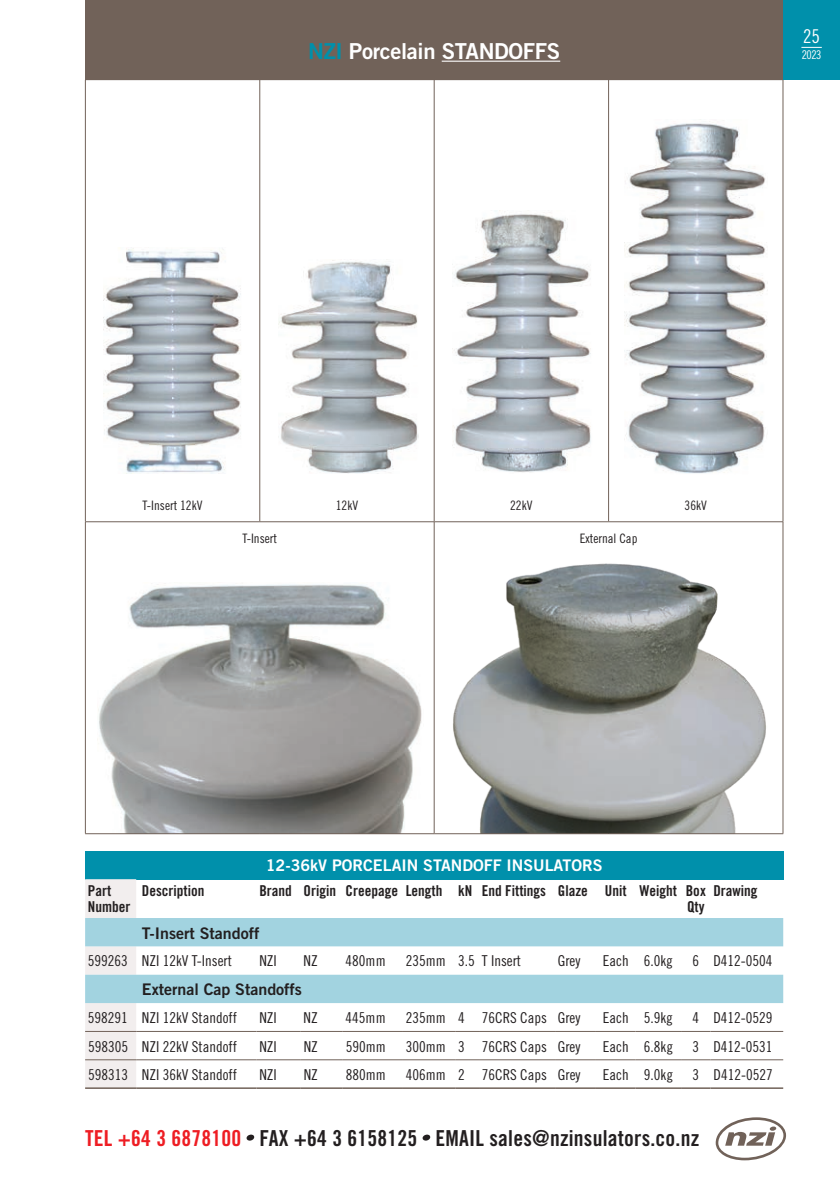
<style>
.page{position:relative;width:840px;height:1191px;background:#fff}
.page>*{position:absolute;margin:0;border:0;box-sizing:border-box;transform-origin:0 0}
.t1{font:22px "Trade Gothic Bold Cond Twenty";letter-spacing:.01em;color:#231f20}
.t2{font:22px "Trade Gothic Bold Two";letter-spacing:-.015em;color:#fff}
.t3{font:19px "Trade Gothic Cond Eighteen";color:#fff}
.t4{font:16px "Trade Gothic Bold Two";color:#231f20}
.t5{font:16px "Trade Gothic Bold Two";color:#fff}
.t6{font:15px "Trade Gothic Cond Eighteen";color:#231f20}
.t7{font:15px/16px "Trade Gothic Bold Cond Twenty";color:#231f20}
.t8{font:13px "Trade Gothic Cond Eighteen";color:#231f20}
.t9{font:12px "Trade Gothic Cond Eighteen";color:#fff}
.s1{color:#0090ab}
.s2{color:#ee1d23}
</style>
<div class="page">
<div style="left:85px;top:851px;width:697px;height:28px;background:#0090ab"></div>
<div style="left:85px;top:879px;width:51px;height:208px;background:#f2eeee"></div>
<svg style="left:85px;top:918px;width:697px;height:85px;fill:#a2d3e0"></svg>
<hr style="left:85px;top:1031px;width:51px;height:1px;background:#716259">
<hr style="left:136px;top:1031px;width:120px;height:1px;background:#716259">
<hr style="left:256px;top:1031px;width:44px;height:1px;background:#716259">
<hr style="left:300px;top:1031px;width:42px;height:1px;background:#716259">
<hr style="left:342px;top:1031px;width:61px;height:1px;background:#716259">
<hr style="left:403px;top:1031px;width:52px;height:1px;background:#716259">
<svg style="left:455px;top:1031px;width:23px;height:1px"></svg>
<hr style="left:478px;top:1031px;width:76px;height:1px;background:#716259">
<hr style="left:554px;top:1031px;width:41px;height:1px;background:#716259">
<hr style="left:595px;top:1031px;width:40px;height:1px;background:#716259">
<hr style="left:635px;top:1031px;width:45px;height:1px;background:#716259">
<hr style="left:680px;top:1031px;width:30px;height:1px;background:#716259">
<hr style="left:710px;top:1031px;width:72px;height:1px;background:#716259">
<hr style="left:85px;top:1059px;width:51px;height:1px;background:#716259">
<hr style="left:136px;top:1059px;width:120px;height:1px;background:#716259">
<hr style="left:85px;top:1087px;width:51px;height:2px;background:#716259">
<hr style="left:136px;top:1087px;width:120px;height:2px;background:#716259">
<hr style="left:256px;top:1087px;width:44px;height:2px;background:#716259">
<hr style="left:300px;top:1087px;width:42px;height:2px;background:#716259">
<hr style="left:342px;top:1087px;width:61px;height:2px;background:#716259">
<hr style="left:403px;top:1087px;width:52px;height:2px;background:#716259">
<hr style="left:455px;top:1087px;width:23px;height:2px;background:#716259">
<hr style="left:478px;top:1087px;width:76px;height:2px;background:#716259">
<hr style="left:554px;top:1087px;width:41px;height:2px;background:#716259">
<hr style="left:595px;top:1087px;width:40px;height:2px;background:#716259">
<hr style="left:635px;top:1087px;width:45px;height:2px;background:#716259">
<hr style="left:680px;top:1087px;width:30px;height:2px;background:#716259">
<hr style="left:710px;top:1087px;width:72px;height:2px;background:#716259">
<hr style="left:256px;top:1059px;width:44px;height:1px;background:#716259">
<hr style="left:300px;top:1059px;width:42px;height:1px;background:#716259">
<hr style="left:342px;top:1059px;width:61px;height:1px;background:#716259">
<hr style="left:403px;top:1059px;width:52px;height:1px;background:#716259">
<svg style="left:455px;top:1059px;width:23px;height:1px"></svg>
<hr style="left:478px;top:1059px;width:76px;height:1px;background:#716259">
<hr style="left:554px;top:1059px;width:41px;height:1px;background:#716259">
<hr style="left:595px;top:1059px;width:40px;height:1px;background:#716259">
<hr style="left:635px;top:1059px;width:45px;height:1px;background:#716259">
<hr style="left:680px;top:1059px;width:30px;height:1px;background:#716259">
<hr style="left:710px;top:1059px;width:72px;height:1px;background:#716259">
<img style="left:97px;top:584px;width:325px;height:249px">
<img style="left:453px;top:563px;width:313px;height:270px">
<hr style="left:85px;top:522px;width:1px;height:311px;background:#716259">
<hr style="left:85px;top:833px;width:174px;height:1px;background:#716259">
<hr style="left:259px;top:833px;width:175px;height:1px;background:#716259">
<hr style="left:259px;top:80px;width:1px;height:441px;background:#716259">
<hr style="left:433px;top:80px;width:1px;height:441px;background:#716259">
<hr style="left:433px;top:522px;width:1px;height:311px;background:#716259">
<hr style="left:434px;top:833px;width:174px;height:1px;background:#716259">
<hr style="left:608px;top:833px;width:174px;height:1px;background:#716259">
<hr style="left:608px;top:80px;width:1px;height:441px;background:#716259">
<hr style="left:782px;top:522px;width:1px;height:311px;background:#716259">
<hr style="left:85px;top:79px;width:174px;height:1px;background:#716259">
<hr style="left:85px;top:80px;width:1px;height:441px;background:#716259">
<hr style="left:259px;top:79px;width:175px;height:1px;background:#716259">
<hr style="left:434px;top:79px;width:174px;height:1px;background:#716259">
<hr style="left:608px;top:79px;width:174px;height:1px;background:#716259">
<hr style="left:782px;top:80px;width:1px;height:441px;background:#716259">
<hr style="left:85px;top:521px;width:174px;height:1px;background:#716259">
<hr style="left:259px;top:521px;width:175px;height:1px;background:#716259">
<hr style="left:434px;top:521px;width:174px;height:1px;background:#716259">
<hr style="left:608px;top:521px;width:174px;height:1px;background:#716259">
<img style="left:103px;top:248px;width:138px;height:226px">
<img style="left:278px;top:260px;width:140px;height:213px">
<img style="left:452px;top:210px;width:139px;height:262px">
<img style="left:624px;top:121px;width:142px;height:353px">
<div style="left:85px;top:0;width:697px;height:79px;background:#716259"></div>
<svg style="left:715px;top:1117px;width:70px;height:43px"></svg>
<div style="left:246px;top:1134px;width:8px;height:6px;background:#231f20;border-radius:50%"></div>
<div style="left:422px;top:1134px;width:8px;height:6px;background:#231f20;border-radius:50%"></div>
<div style="left:782px;top:0;width:57px;height:79px;background:#0090ab"></div>
<hr style="left:441px;top:61px;width:119px;height:1px;background:#fff">
<svg style="left:801px;top:47px;width:20px;height:1px"></svg>
<h1 class="t2" style="left:308px;top:37px;width:253px"><span class="s1">NZI</span> Porcelain STANDOFFS</h1>
<p class="t3" style="left:802px;top:25px;width:18px">25</p>
<p class="t9" style="left:801px;top:48px;width:21px">2023</p>
<p class="t8" style="left:142px;top:498px;width:61px">T-Insert 12kV</p>
<p class="t8" style="left:335px;top:498px;width:24px">12kV</p>
<p class="t8" style="left:510px;top:498px;width:24px">22kV</p>
<p class="t8" style="left:684px;top:498px;width:24px">36kV</p>
<p class="t8" style="left:242px;top:531px;width:36px">T-Insert</p>
<p class="t8" style="left:579px;top:531px;width:59px">External Cap</p>
<p class="t5" style="left:265px;top:855px;width:338px">12-36kV PORCELAIN STANDOFF INSULATORS</p>
<p class="t7" style="left:88px;top:883px;width:44px">Part<br>Number</p>
<p class="t7" style="left:142px;top:883px;width:64px">Description</p>
<p class="t7" style="left:259px;top:883px;width:447px;text-align:right">Brand Origin Creepage Length kN End Fittings Glaze Unit Weight Box<br>Qty</p>
<p class="t7" style="left:713px;top:883px;width:46px">Drawing</p>
<p class="t4" style="left:142px;top:923px;width:119px">T-Insert Standoff</p>
<p class="t6" style="left:88px;top:952px;width:145px">599263 NZI 12kV T-Insert</p>
<p class="t6" style="left:259px;top:952px;width:19px">NZI</p>
<p class="t6" style="left:303px;top:952px;width:16px">NZ</p>
<p class="t6" style="left:345px;top:952px;width:41px">480mm</p>
<p class="t6" style="left:405px;top:952px;width:117px">235mm 3.5 T Insert</p>
<p class="t6" style="left:557px;top:952px;width:24px">Grey</p>
<p class="t6" style="left:602px;top:952px;width:72px">Each 6.0kg</p>
<p class="t6" style="left:692px;top:952px;width:82px">6 D412-0504</p>
<p class="t4" style="left:142px;top:979px;width:161px">External Cap Standoffs</p>
<p class="t6" style="left:88px;top:1009px;width:150px">598291 NZI 12kV Standoff</p>
<p class="t6" style="left:259px;top:1009px;width:19px">NZI</p>
<p class="t6" style="left:303px;top:1009px;width:16px">NZ</p>
<p class="t6" style="left:345px;top:1009px;width:41px">445mm</p>
<p class="t6" style="left:405px;top:1009px;width:176px">235mm 4 76CRS Caps Grey</p>
<p class="t6" style="left:602px;top:1009px;width:72px">Each 5.9kg</p>
<p class="t6" style="left:692px;top:1009px;width:82px">4 D412-0529</p>
<p class="t6" style="left:88px;top:1037px;width:150px">598305 NZI 22kV Standoff</p>
<p class="t6" style="left:259px;top:1037px;width:19px">NZI</p>
<p class="t6" style="left:303px;top:1037px;width:16px">NZ</p>
<p class="t6" style="left:345px;top:1037px;width:41px">590mm</p>
<p class="t6" style="left:405px;top:1037px;width:176px">300mm 3 76CRS Caps Grey</p>
<p class="t6" style="left:602px;top:1037px;width:72px">Each 6.8kg</p>
<p class="t6" style="left:692px;top:1037px;width:82px">3 D412-0531</p>
<p class="t6" style="left:88px;top:1065px;width:150px">598313 NZI 36kV Standoff</p>
<p class="t6" style="left:259px;top:1065px;width:19px">NZI</p>
<p class="t6" style="left:303px;top:1065px;width:16px">NZ</p>
<p class="t6" style="left:345px;top:1065px;width:41px">880mm</p>
<p class="t6" style="left:405px;top:1065px;width:176px">406mm 2 76CRS Caps Grey</p>
<p class="t6" style="left:602px;top:1065px;width:72px">Each 9.0kg</p>
<p class="t6" style="left:692px;top:1065px;width:82px">3 D412-0527</p>
<h1 class="t1" style="left:85px;top:1124px;width:615px"><span class="s2">TEL +64 3 6878100</span> FAX +64 3 6158125 EMAIL sales@nzinsulators.co.nz</h1>
</div>
